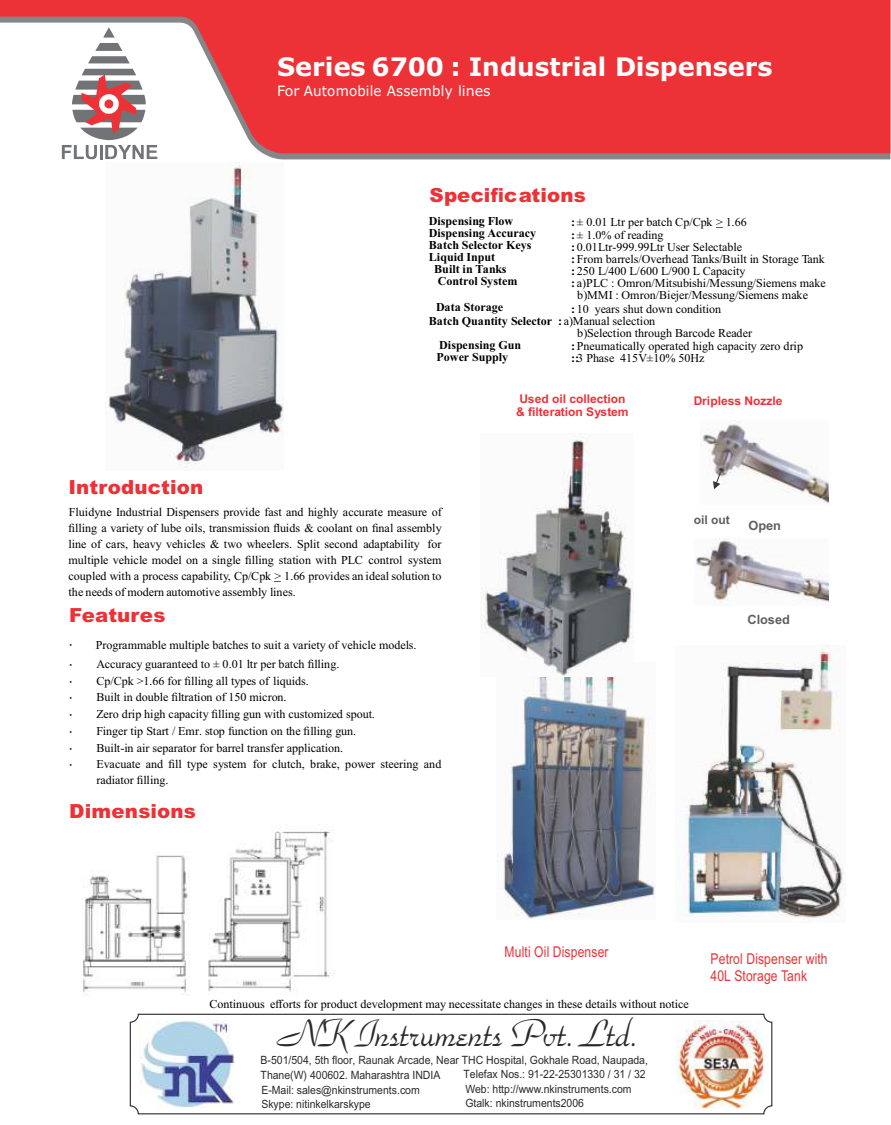
<style>
.page{position:relative;width:891px;height:1125px;background:#fff}
.page>*{position:absolute;margin:0;border:0;box-sizing:border-box;transform-origin:0 0}
.t1{font:40.65px "Park Avenue BT";color:#2b2a29;scale:.92 1}
.t2{font:700 25.5px "Verdana";color:#fefeff}
.t3{font:900 19.5px "Arial";letter-spacing:.01em;color:#ec3237}
.t4{font:15px/16.5px "Arial";letter-spacing:.01em;color:#ec3237;scale:.81 1}
.t5{font:14.25px "Verdana";letter-spacing:.01em;color:#fefeff}
.t6{font:700 12.75px "Arial";color:#5f6062}
.t7{font:12px/16.6px "Times New Roman";color:#000}
.t8{font:700 12px/12.1px "Times New Roman";color:#000}
.t9{font:700 12px/12px "Arial";color:#ec3237}
.t10{font:700 12px "Arial";color:#5f6062}
.t11{font:11.4px/15.3px "Arial Unicode MS";color:#2b2a29;scale:.92 1}
.t12{font:11.4px "Arial";color:#2b2a29;scale:.92 1}
.s1{font-weight:400;font-size:12.75px}
.s2{font-weight:700}
.s3{font-weight:400}
</style>
<div class="page">
<img style="left:675px;top:645px;width:169px;height:273px">
<img style="left:497px;top:677px;width:158px;height:242px">
<img style="left:700px;top:421px;width:129px;height:82px">
<svg style="left:713px;top:473px;width:8px;height:16px"></svg>
<img style="left:481px;top:435px;width:153px;height:241px">
<svg style="left:61px;top:153px;width:829px;height:6px;fill:#848688"></svg>
<svg style="left:0;top:0;width:890px;height:153px;fill:#ec3237"></svg>
<svg style="left:88px;top:27px;width:42px;height:36px"></svg>
<img style="left:106px;top:162px;width:178px;height:307px">
<svg style="left:62px;top:69px;width:95px;height:90px"></svg>
<img style="left:694px;top:539px;width:134px;height:64px">
<img style="left:82px;top:831px;width:252px;height:164px">
<div style="left:130px;top:1014px;width:642px;height:100px;border:1px solid #2b2a29;border-radius:8px"></div>
<img style="left:139px;top:1021px;width:95px;height:86px">
<img style="left:676px;top:1020px;width:88px;height:89px">
<h2 class="t2" style="left:277px;top:57px;width:497px">Series 6700 : Industrial Dispensers</h2>
<p class="t5" style="left:277px;top:85px;width:215px">For Automobile Assembly lines</p>
<h3 class="t3" style="left:430px;top:188px;width:158px">Specifications</h3>
<p class="t8" style="left:429px;top:216px;width:86px">Dispensin<span class="s1">:</span>g Flow</p>
<p class="t8" style="left:429px;top:228px;width:109px">Dispensing Accuracy</p>
<p class="t8" style="left:429px;top:240px;width:104px">Batch Selector Keys</p>
<p class="t8" style="left:429px;top:252px;width:68px">Liquid Input</p>
<p class="t8" style="left:434px;top:264px;width:74px">Built in Tanks</p>
<p class="t8" style="left:438px;top:276px;width:81px">Control System</p>
<p class="t8" style="left:436px;top:302px;width:68px">Data Storage</p>
<p class="t7" style="left:571px;top:214px;width:177px"><span class="s2">:</span>± 0.01 Ltr per batch Cp/Cpk &gt; 1.66</p>
<p class="t7" style="left:571px;top:228px;width:94px"><span class="s2">:</span>± 1.0% of reading</p>
<p class="t7" style="left:571px;top:240px;width:172px"><span class="s2">:</span> 0.01Ltr-999.99Ltr User Selectable</p>
<p class="t7" style="left:571px;top:251px;width:255px"><span class="s2">:</span>From barrels/Overhead Tanks/Built in Storage Tank</p>
<p class="t7" style="left:571px;top:264px;width:176px"><span class="s2">:</span> 250 L/400 L/600 L/900 L Capacity</p>
<p class="t7" style="left:571px;top:275px;width:256px"><span class="s2">:</span> a)PLC : Omron/Mitsubishi/Messung/Siemens make</p>
<p class="t7" style="left:577px;top:288px;width:232px">b)MMI : Omron/Biejer/Messung/Siemens make</p>
<p class="t7" style="left:571px;top:301px;width:151px"><span class="s2">:</span> 10 years shut down condition</p>
<p class="t8" style="left:429px;top:316px;width:228px">Batch Quantity Selector : <span class="s3">a)Manual selection</span></p>
<p class="t7" style="left:577px;top:326px;width:176px">b)Selection through Barcode Reader</p>
<p class="t8" style="left:437px;top:340px;width:86px">Dispensing Gun<br>Power Supply</p>
<p class="t7" style="left:571px;top:341px;width:233px;line-height:12.3px"><span class="s2">:</span>Pneumatically operated high capacity zero drip <span class="s2">::</span>3 Phase 415V±10% 50Hz</p>
<h3 class="t3" style="left:69px;top:480px;width:136px">Introduction</h3>
<p class="t7" style="left:69px;top:505px;width:375px;line-height:15.9px;text-align:justify">Fluidyne Industrial Dispensers provide fast and highly accurate measure of filling a variety of lube oils, transmission fluids &amp; coolant on final assembly line of cars, heavy vehicles &amp; two wheelers. Split second adaptability for multiple vehicle model on a single filling station with PLC control system coupled with a process capability, Cp/Cpk &gt; 1.66 provides an ideal solution to the needs of modern automotive assembly lines.</p>
<h3 class="t3" style="left:69px;top:608px;width:98px">Features</h3>
<p class="t7" style="left:96px;top:636px;width:322px;line-height:19.4px">Programmable multiple batches to suit a variety of vehicle models.<br>Accuracy guaranteed to ± 0.01 ltr per batch filling.</p>
<p class="t7" style="left:96px;top:673px;width:347px">Cp/Cpk &gt;1.66 for filling all types of liquids.<br>Built in double filtration of 150 micron.<br>Zero drip high capacity filling gun with customized spout.<br>Finger tip Start / Emr. stop function on the filling gun.<br>Built-in air separator for barrel transfer application.<br>Evacuate and fill type system for clutch, brake, power steering and radiator filling.</p>
<h3 class="t3" style="left:69px;top:804px;width:128px">Dimensions</h3>
<p class="t9" style="left:516px;top:394px;width:114px">Used oil collection &amp; filteration System</p>
<p class="t9" style="left:694px;top:396px;width:90px">Dripless Nozzle</p>
<p class="t10" style="left:694px;top:515px;width:38px">oil out</p>
<p class="t6" style="left:749px;top:521px;width:34px">Open</p>
<p class="t6" style="left:748px;top:615px;width:44px">Closed</p>
<p class="t4" style="left:505px;top:945px;width:130px">Multi Oil Dispenser</p>
<p class="t4" style="left:711px;top:952px;width:146px">Petrol Dispenser with<br>40L Storage Tank</p>
<p class="t7" style="left:209px;top:997px;width:481px">Continuous efforts for product development may necessitate changes in these details without notice</p>
<h1 class="t1" style="left:279px;top:1015px;width:393px">NK Instruments Pvt. Ltd.</h1>
<p class="t11" style="left:261px;top:1053px;width:423px">B-501/504, 5th floor, Raunak Arcade, Near THC Hospital, Gokhale Road, Naupada,<br>Thane(W) 400602. Maharashtra INDIA</p>
<p class="t11" style="left:464px;top:1067px;width:199px">Telefax Nos.: 91-22-25301330 / 31 / 32</p>
<p class="t12" style="left:261px;top:1085px;width:174px">E-Mail: sales@nkinstruments.com</p>
<p class="t12" style="left:465px;top:1084px;width:182px">Web: http://www.nkinstruments.com</p>
<p class="t12" style="left:261px;top:1100px;width:120px">Skype: nitinkelkarskype</p>
<p class="t12" style="left:465px;top:1098px;width:130px">Gtalk: nkinstruments2006</p>
</div>
